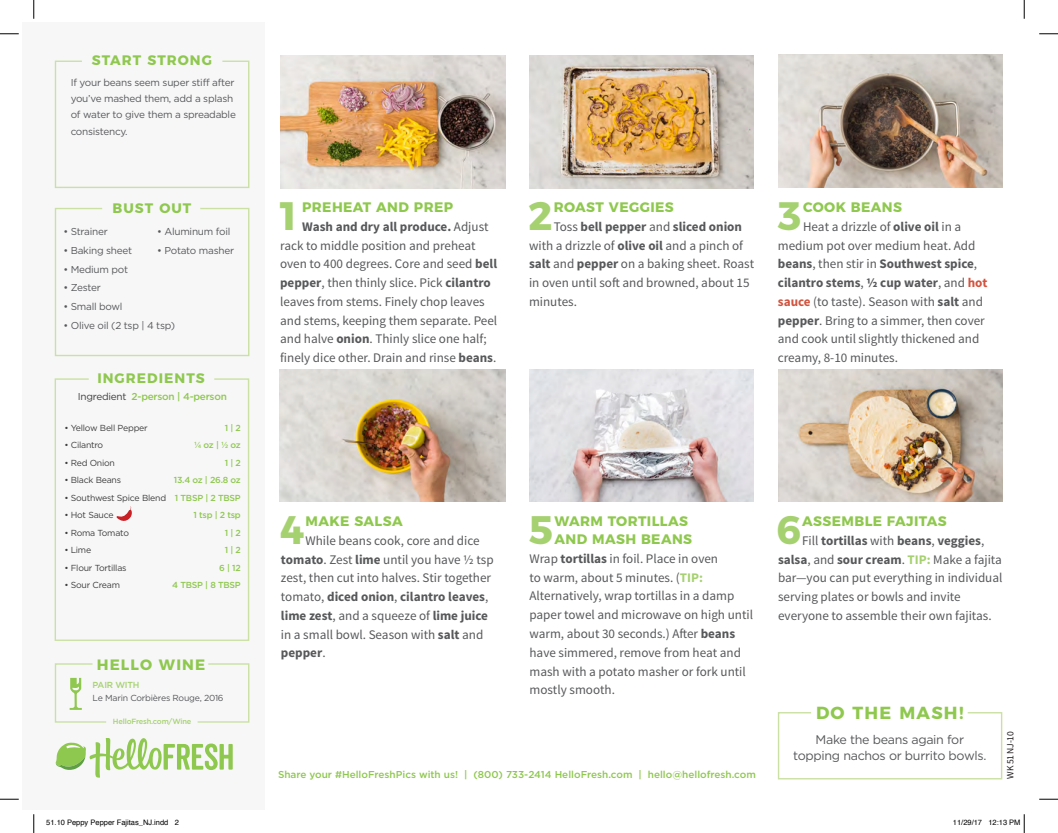
<style>
.page{position:relative;width:1058px;height:833px;background:#fff}
.page>*{position:absolute;margin:0;border:0;box-sizing:border-box;transform-origin:0 0}
.t1{font:700 39.62px "Montserrat";color:#a6d170}
.t2{font:700 17.5px "Montserrat";letter-spacing:.075em;color:#8fc84e}
.t3{font:700 15px "Montserrat";letter-spacing:.075em;color:#8fc84e}
.t4{font:700 13.75px/18.1px "Montserrat";letter-spacing:.03em;color:#8fc84e}
.t5{font:700 13.75px "Montserrat";letter-spacing:.075em;color:#8fc84e}
.t6{font:13.12px/18.8px "Source Sans Pro";color:#57585a}
.t7{font:12.5px/16.8px "Gotham";letter-spacing:-.025em;color:#57585a;text-align:center}
.t8{font:10px/16.2px "Gotham";letter-spacing:-.025em;color:#57585a}
.t9{font:500 10px "Gotham";color:#8fc84e}
.t10{font:500 10px "Gotham";letter-spacing:-.025em;color:#8fc84e}
.t11{font:9.62px "Source Sans Pro";letter-spacing:-.025em;color:#231f20}
.t12{font:8.75px "Gotham";letter-spacing:-.025em;color:#3e3e3f}
.t13{font:500 8.75px/17.5px "Gotham";letter-spacing:-.025em;color:#8fc84e;text-align:right}
.t14{font:8.75px "Gotham";letter-spacing:-.025em;color:#57585a}
.t15{font:500 8.75px "Gotham";letter-spacing:-.025em;color:#a6d170}
.t16{font:7.5px "Helvetica";color:#000}
.t17{font:500 7.5px "Gotham";letter-spacing:-.025em;color:#a6d170}
.s1{font-weight:400;color:#3e3e3f}
.s2{font-weight:700}
.s3{font-weight:700;color:#d2543f}
.s4{font-weight:700;color:#a6d170}
</style>
<div class="page">
<div style="left:23px;top:23px;width:242px;height:787px;background:#f7f7f8"></div>
<img style="left:281px;top:55px;width:224px;height:133px">
<img style="left:529px;top:55px;width:225px;height:133px">
<img style="left:529px;top:369px;width:224px;height:133px">
<img style="left:280px;top:369px;width:225px;height:133px">
<img style="left:778px;top:55px;width:224px;height:132px">
<img style="left:778px;top:369px;width:224px;height:133px">
<svg style="left:54px;top:207px;width:196px;height:150px"></svg>
<svg style="left:54px;top:378px;width:196px;height:263px"></svg>
<svg style="left:54px;top:60px;width:196px;height:128px"></svg>
<svg style="left:54px;top:663px;width:53px;height:60px"></svg>
<svg style="left:197px;top:663px;width:53px;height:60px"></svg>
<svg style="left:56px;top:738px;width:177px;height:39px"></svg>
<svg style="left:777px;top:712px;width:226px;height:68px"></svg>
<svg style="left:0;top:33px;width:19px;height:2px"></svg>
<svg style="left:1039px;top:33px;width:19px;height:2px"></svg>
<svg style="left:0;top:798px;width:19px;height:2px"></svg>
<svg style="left:1039px;top:798px;width:19px;height:2px"></svg>
<svg style="left:33px;top:0;width:2px;height:19px"></svg>
<svg style="left:33px;top:814px;width:2px;height:19px"></svg>
<svg style="left:1023px;top:0;width:2px;height:19px"></svg>
<svg style="left:1023px;top:814px;width:2px;height:19px"></svg>
<p class="t5" style="left:92px;top:49px;width:122px">START STRONG</p>
<p class="t8" style="left:71px;top:74px;width:167px">If your beans seem super stiff after you’ve mashed them, add a splash of water to give them a spreadable consistency.</p>
<p class="t4" style="left:112px;top:198px;width:80px">BUST OUT</p>
<p class="t8" style="left:157px;top:223px;width:75px">• Aluminum foil</p>
<p class="t8" style="left:157px;top:242px;width:78px">• Potato masher</p>
<p class="t8" style="left:63px;top:223px;width:46px">• Strainer</p>
<p class="t8" style="left:63px;top:242px;width:70px">• Baking sheet</p>
<p class="t8" style="left:63px;top:261px;width:66px">• Medium pot</p>
<p class="t8" style="left:63px;top:279px;width:39px">• Zester</p>
<p class="t8" style="left:63px;top:298px;width:61px">• Small bowl</p>
<p class="t8" style="left:63px;top:317px;width:113px">• Olive oil (2 tsp | 4 tsp)</p>
<p class="t5" style="left:97px;top:366px;width:109px">INGREDIENTS</p>
<p class="t10" style="left:78px;top:390px;width:151px"><span class="s1">Ingredient</span> 2-person | 4-person</p>
<p class="t13" style="left:172px;top:419px;width:70px">1 | 2<br>¼ oz | ½ oz<br>1 | 2<br>13.4 oz | 26.8 oz<br>1 TBSP | 2 TBSP<br>1 tsp | 2 tsp<br>1 | 2<br>1 | 2<br>6 | 12<br>4 TBSP | 8 TBSP</p>
<p class="t12" style="left:64px;top:422px;width:85px">• Yellow Bell Pepper</p>
<p class="t12" style="left:64px;top:439px;width:40px">• Cilantro</p>
<p class="t12" style="left:64px;top:457px;width:52px">• Red Onion</p>
<p class="t12" style="left:64px;top:474px;width:58px">• Black Beans</p>
<p class="t12" style="left:64px;top:492px;width:103px">• Southwest Spice Blend</p>
<p class="t12" style="left:64px;top:509px;width:51px">• Hot Sauce</p>
<p class="t12" style="left:64px;top:527px;width:66px">• Roma Tomato</p>
<p class="t12" style="left:64px;top:544px;width:28px">• Lime</p>
<p class="t12" style="left:64px;top:562px;width:64px">• Flour Tortillas</p>
<p class="t12" style="left:64px;top:579px;width:57px">• Sour Cream</p>
<p class="t3" style="left:97px;top:652px;width:110px">HELLO WINE</p>
<p class="t15" style="left:93px;top:679px;width:48px">PAIR WITH</p>
<p class="t17" style="left:113px;top:716px;width:80px">HelloFresh.com/Wine</p>
<p class="t14" style="left:93px;top:692px;width:132px">Le Marin Corbières Rouge, 2016</p>
<h1 class="t1" style="left:276px;top:183px;width:26px">1</h1>
<p class="t4" style="left:302px;top:197px;width:152px">PREHEAT AND PREP</p>
<p class="t6" style="left:280px;top:217px;width:219px;text-indent:22px"><span class="s2">Wash and dry all produce.</span> Adjust rack to middle position and preheat oven to 400 degrees. Core and seed <span class="s2">bell pepper</span>, then thinly slice. Pick <span class="s2">cilantro </span>leaves from stems. Finely chop leaves and stems, keeping them separate. Peel and halve <span class="s2">onion</span>. Thinly slice one half; finely dice other. Drain and rinse <span class="s2">beans</span>.</p>
<h1 class="t1" style="left:528px;top:183px;width:26px">2</h1>
<p class="t4" style="left:553px;top:197px;width:121px">ROAST VEGGIES</p>
<p class="t6" style="left:529px;top:217px;width:227px;text-indent:25px">Toss <span class="s2">bell pepper</span> and <span class="s2">sliced onion </span>with a drizzle of <span class="s2">olive oil</span> and a pinch of <span class="s2">salt</span> and <span class="s2">pepper</span> on a baking sheet. Roast in oven until soft and browned, about 15 minutes.</p>
<h1 class="t1" style="left:777px;top:183px;width:24px">3</h1>
<p class="t4" style="left:803px;top:197px;width:100px">COOK BEANS</p>
<p class="t6" style="left:778px;top:217px;width:211px;text-indent:25px">Heat a drizzle of <span class="s2">olive oil</span> in a medium pot over medium heat. Add <span class="s2">beans</span>, then stir in <span class="s2">Southwest spice</span>, <span class="s2">cilantro stems</span>, <span class="s2">½ cup water</span>, and <span class="s3">hot sauce</span> (to taste). Season with <span class="s2">salt</span> and <span class="s2">pepper</span>. Bring to a simmer, then cover and cook until slightly thickened and creamy, 8-10 minutes.</p>
<h1 class="t1" style="left:280px;top:497px;width:26px">4</h1>
<p class="t4" style="left:305px;top:511px;width:99px">MAKE SALSA</p>
<p class="t6" style="left:281px;top:531px;width:214px;text-indent:25px">While beans cook, core and dice <span class="s2">tomato</span>. Zest <span class="s2">lime</span> until you have ½ tsp zest, then cut into halves. Stir together tomato, <span class="s2">diced onion</span>, <span class="s2">cilantro leaves</span>, <span class="s2">lime zest</span>, and a squeeze of <span class="s2">lime juice </span>in a small bowl. Season with <span class="s2">salt</span> and <span class="s2">pepper</span>.</p>
<h1 class="t1" style="left:529px;top:497px;width:26px">5</h1>
<p class="t4" style="left:554px;top:511px;width:139px">WARM TORTILLAS<br>AND MASH BEANS</p>
<p class="t6" style="left:529px;top:549px;width:225px">Wrap <span class="s2">tortillas</span> in foil. Place in oven<br>to warm, about 5 minutes. (<span class="s4">TIP:<br></span>Alternatively, wrap tortillas in a damp paper towel and microwave on high until warm, about 30 seconds.) After <span class="s2">beans </span>have simmered, remove from heat and mash with a potato masher or fork until mostly smooth.</p>
<p class="t9" style="left:278px;top:767px;width:479px">Share your #HelloFreshPics with us! | (800) 733-2414 HelloFresh.com | hello@hellofresh.com</p>
<h1 class="t1" style="left:776px;top:497px;width:26px">6</h1>
<p class="t4" style="left:802px;top:511px;width:146px">ASSEMBLE FAJITAS</p>
<p class="t6" style="left:778px;top:531px;width:226px;text-indent:24px">Fill <span class="s2">tortillas</span> with <span class="s2">beans</span>, <span class="s2">veggies</span>, <span class="s2">salsa</span>, and <span class="s2">sour cream</span>. <span class="s4">TIP:</span> Make a fajita bar—you can put everything in individual serving plates or bowls and invite everyone to assemble their own fajitas.</p>
<h2 class="t2" style="left:816px;top:698px;width:149px">DO THE MASH!</h2>
<p class="t7" style="left:793px;top:730px;width:195px">Make the beans again for topping nachos or burrito bowls.</p>
<p class="t11" style="left:1004px;top:778px;width:49px;rotate:-90deg">WK 51 NJ-10</p>
<p class="t16" style="left:46px;top:817px;width:134px">51.10 Peppy Pepper Fajitas_NJ.indd 2</p>
<p class="t16" style="left:953px;top:817px;width:69px">11/29/17 12:13 PM</p>
</div>
